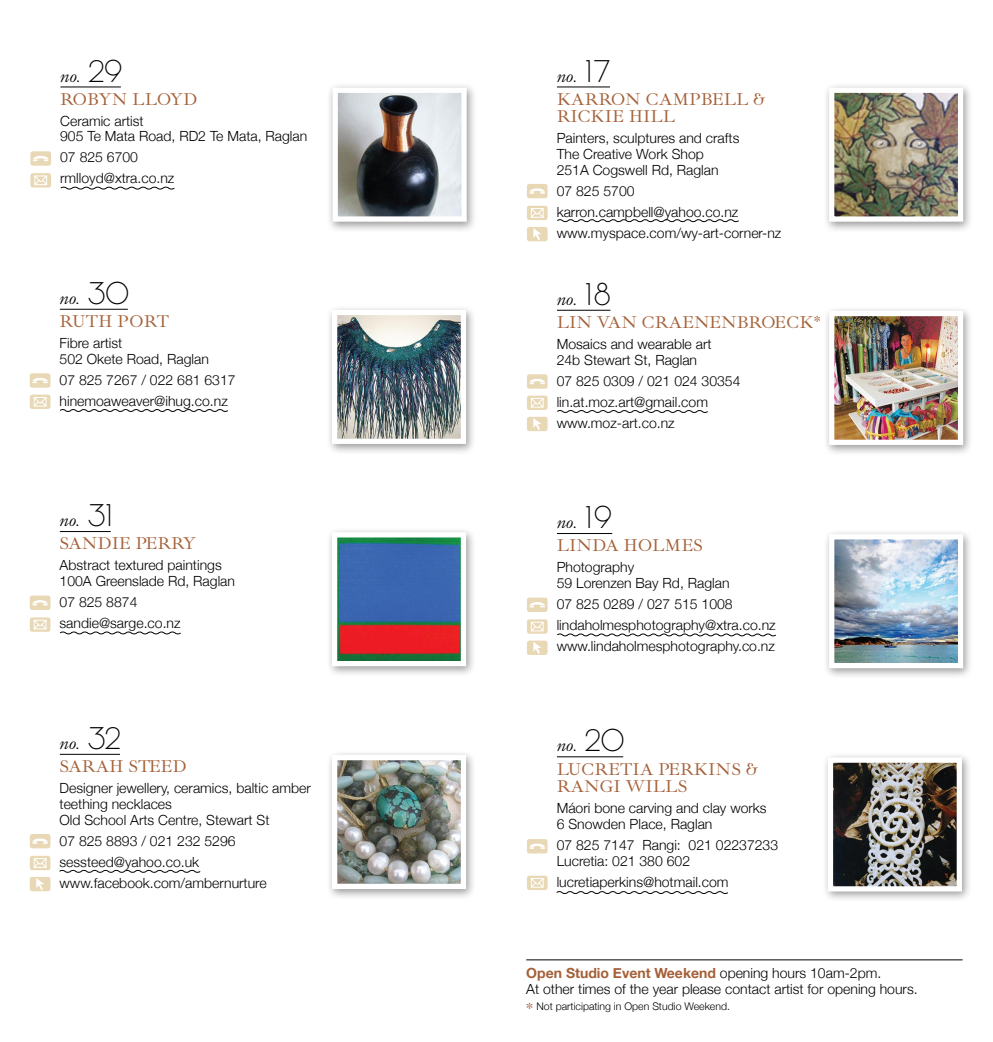
<style>
.page{position:relative;width:993px;height:1042px;background:#fff}
.page>*{position:absolute;margin:0;border:0;box-sizing:border-box;transform-origin:0 0}
.t1{font:17.5px/23.1px "Ibarra Real";color:#a46038}
.t2{font:300 14px/15.8px "Helvetica Neue";color:#000}
.t3{font:300 10.5px "Helvetica Neue";color:#000}
.s1{font-style:italic;color:#000}
.s2{font-family:"Chalet Paris Nineteen Seventy";font-size:31.5px;color:#000}
.s3{font-weight:700;color:#a46038}
.s4{font-family:"Ibarra Real";font-weight:400;font-size:17.5px;color:#a46038}
</style>
<div class="page">
<hr style="left:60px;top:309px;width:68px;height:1px;background:#000">
<div style="left:325px;top:304px;width:158px;height:158px;background:#000;opacity:.4"></div>
<img style="left:329px;top:307px;width:139px;height:139px">
<div style="left:30px;top:373px;width:20px;height:15px;background:#e8d8b5;border-radius:2px"></div>
<svg style="left:33px;top:378px;width:15px;height:5px"></svg>
<div style="left:30px;top:395px;width:20px;height:14px;background:#e8d8b5;border-radius:2px"></div>
<svg style="left:33px;top:397px;width:14px;height:10px"></svg>
<svg style="left:60px;top:409px;width:168px;height:3px"></svg>
<hr style="left:60px;top:531px;width:51px;height:1px;background:#000">
<div style="left:325px;top:526px;width:158px;height:159px;background:#000;opacity:.4"></div>
<svg style="left:329px;top:529px;width:139px;height:140px"></svg>
<div style="left:30px;top:595px;width:20px;height:15px;background:#e8d8b5;border-radius:2px"></div>
<svg style="left:33px;top:600px;width:15px;height:5px"></svg>
<div style="left:30px;top:617px;width:20px;height:15px;background:#e8d8b5;border-radius:2px"></div>
<svg style="left:33px;top:619px;width:14px;height:11px"></svg>
<svg style="left:60px;top:631px;width:121px;height:4px"></svg>
<hr style="left:60px;top:87px;width:61px;height:1px;background:#000">
<div style="left:326px;top:82px;width:158px;height:158px;background:#000;opacity:.4"></div>
<svg style="left:330px;top:85px;width:139px;height:139px;background:#9c9c9d"></svg>
<div style="left:30px;top:151px;width:21px;height:15px;background:#e8d8b5;border-radius:2px"></div>
<svg style="left:33px;top:156px;width:15px;height:5px"></svg>
<div style="left:30px;top:173px;width:21px;height:14px;background:#e8d8b5;border-radius:2px"></div>
<svg style="left:34px;top:175px;width:14px;height:11px"></svg>
<svg style="left:60px;top:186px;width:115px;height:4px"></svg>
<hr style="left:60px;top:754px;width:60px;height:1px;background:#000">
<div style="left:325px;top:749px;width:158px;height:158px;background:#000;opacity:.4"></div>
<img style="left:329px;top:752px;width:139px;height:139px">
<div style="left:30px;top:834px;width:20px;height:14px;background:#e8d8b5;border-radius:2px"></div>
<svg style="left:33px;top:838px;width:15px;height:6px"></svg>
<div style="left:30px;top:856px;width:20px;height:14px;background:#e8d8b5;border-radius:2px"></div>
<svg style="left:33px;top:858px;width:14px;height:10px"></svg>
<svg style="left:59px;top:869px;width:142px;height:4px"></svg>
<hr style="left:556px;top:756px;width:67px;height:1px;background:#000">
<div style="left:821px;top:752px;width:158px;height:158px;background:#000;opacity:.4"></div>
<img style="left:825px;top:755px;width:139px;height:139px">
<div style="left:526px;top:839px;width:21px;height:14px;background:#e8d8b5;border-radius:2px"></div>
<svg style="left:529px;top:843px;width:15px;height:6px"></svg>
<div style="left:526px;top:875px;width:21px;height:15px;background:#e8d8b5;border-radius:2px"></div>
<svg style="left:530px;top:878px;width:14px;height:10px"></svg>
<svg style="left:556px;top:891px;width:172px;height:3px"></svg>
<hr style="left:556px;top:87px;width:53px;height:1px;background:#000">
<div style="left:822px;top:82px;width:158px;height:158px;background:#000;opacity:.4"></div>
<img style="left:826px;top:85px;width:139px;height:139px">
<div style="left:526px;top:184px;width:21px;height:14px;background:#e8d8b5;border-radius:2px"></div>
<svg style="left:529px;top:188px;width:15px;height:6px"></svg>
<div style="left:526px;top:206px;width:21px;height:14px;background:#e8d8b5;border-radius:2px"></div>
<svg style="left:530px;top:208px;width:14px;height:10px"></svg>
<div style="left:526px;top:227px;width:21px;height:14px;background:#e8d8b5;border-radius:2px"></div>
<svg style="left:533px;top:228px;width:8px;height:12px"></svg>
<svg style="left:557px;top:219px;width:182px;height:4px"></svg>
<hr style="left:556px;top:310px;width:54px;height:1px;background:#000">
<div style="left:822px;top:305px;width:158px;height:158px;background:#000;opacity:.4"></div>
<img style="left:826px;top:308px;width:139px;height:139px">
<div style="left:526px;top:374px;width:21px;height:15px;background:#e8d8b5;border-radius:2px"></div>
<svg style="left:529px;top:379px;width:15px;height:5px"></svg>
<div style="left:526px;top:396px;width:21px;height:14px;background:#e8d8b5;border-radius:2px"></div>
<svg style="left:530px;top:398px;width:14px;height:10px"></svg>
<div style="left:526px;top:417px;width:21px;height:14px;background:#e8d8b5;border-radius:2px"></div>
<svg style="left:533px;top:418px;width:8px;height:12px"></svg>
<svg style="left:557px;top:410px;width:151px;height:3px"></svg>
<hr style="left:556px;top:533px;width:56px;height:1px;background:#000">
<div style="left:822px;top:528px;width:158px;height:159px;background:#000;opacity:.4"></div>
<img style="left:826px;top:531px;width:139px;height:140px">
<div style="left:526px;top:597px;width:21px;height:15px;background:#e8d8b5;border-radius:2px"></div>
<svg style="left:529px;top:602px;width:15px;height:5px"></svg>
<div style="left:526px;top:619px;width:21px;height:15px;background:#e8d8b5;border-radius:2px"></div>
<svg style="left:530px;top:621px;width:14px;height:11px"></svg>
<div style="left:526px;top:640px;width:21px;height:15px;background:#e8d8b5;border-radius:2px"></div>
<svg style="left:533px;top:642px;width:8px;height:12px"></svg>
<div style="left:30px;top:877px;width:20px;height:14px;background:#e8d8b5;border-radius:2px"></div>
<svg style="left:36px;top:878px;width:8px;height:12px"></svg>
<svg style="left:557px;top:633px;width:219px;height:4px"></svg>
<hr style="left:526px;top:959px;width:436px;height:1px;background:#000">
<p class="t1" style="left:60px;top:64px;width:138px"><span class="s1">no.</span> <span class="s2">29<br></span>ROBYN LLOYD</p>
<p class="t2" style="left:60px;top:113px;width:248px">Ceramic artist<br>905 Te Mata Road, RD2 Te Mata, Raglan</p>
<p class="t2" style="left:60px;top:147px;width:116px;line-height:21px">07 825 6700 rmlloyd@xtra.co.nz</p>
<p class="t1" style="left:60px;top:287px;width:111px"><span class="s1">no.</span> <span class="s2">30<br></span>RUTH PORT</p>
<p class="t2" style="left:60px;top:335px;width:151px">Fibre artist<br>502 Okete Road, Raglan</p>
<p class="t2" style="left:60px;top:369px;width:177px;line-height:21px">07 825 7267 / 022 681 6317 hinemoaweaver@ihug.co.nz</p>
<p class="t1" style="left:60px;top:509px;width:138px"><span class="s1">no.</span> <span class="s2">31<br></span>SANDIE PERRY</p>
<p class="t2" style="left:60px;top:557px;width:177px">Abstract textured paintings<br>100A Greenslade Rd, Raglan</p>
<p class="t2" style="left:60px;top:591px;width:122px;line-height:21px">07 825 8874 sandie@sarge.co.nz</p>
<p class="t1" style="left:60px;top:732px;width:128px"><span class="s1">no.</span> <span class="s2">32<br></span>SARAH STEED</p>
<p class="t2" style="left:60px;top:780px;width:253px">Designer jewellery, ceramics, baltic amber teething necklaces<br>Old School Arts Centre, Stewart St</p>
<p class="t2" style="left:60px;top:830px;width:208px;line-height:21px">07 825 8893 / 021 232 5296 sessteed@yahoo.co.uk www.facebook.com/ambernurture</p>
<p class="t1" style="left:556px;top:64px;width:211px"><span class="s1">no.</span> <span class="s2">17<br></span>KARRON CAMPBELL &amp;</p>
<p class="t1" style="left:556px;top:105px;width:120px">RICKIE HILL</p>
<p class="t2" style="left:556px;top:130px;width:184px">Painters, sculptures and crafts<br>The Creative Work Shop<br>251A Cogswell Rd, Raglan</p>
<p class="t2" style="left:556px;top:180px;width:226px;line-height:21px">07 825 5700 karron.campbell@yahoo.co.nz www.myspace.com/wy-art-corner-nz</p>
<p class="t1" style="left:556px;top:288px;width:265px"><span class="s1">no.</span> <span class="s2">18<br></span>LIN VAN CRAENENBROECK*</p>
<p class="t2" style="left:556px;top:336px;width:156px">Mosaics and wearable art<br>24b Stewart St, Raglan</p>
<p class="t2" style="left:556px;top:370px;width:185px;line-height:21px">07 825 0309 / 021 024 30354 lin.at.moz.art@gmail.com www.moz-art.co.nz</p>
<p class="t1" style="left:556px;top:511px;width:148px"><span class="s1">no.</span> <span class="s2">19<br></span>LINDA HOLMES</p>
<p class="t2" style="left:556px;top:559px;width:174px">Photography<br>59 Lorenzen Bay Rd, Raglan</p>
<p class="t2" style="left:556px;top:593px;width:220px;line-height:21px">07 825 0289 / 027 515 1008 lindaholmesphotography@xtra.co.nz www.lindaholmesphotography.co.nz</p>
<p class="t1" style="left:556px;top:734px;width:203px"><span class="s1">no.</span> <span class="s2">20<br></span>LUCRETIA PERKINS &amp;</p>
<p class="t1" style="left:556px;top:775px;width:132px">RANGI WILLS</p>
<p class="t2" style="left:556px;top:800px;width:211px">Máori bone carving and clay works<br>6 Snowden Place, Raglan</p>
<p class="t2" style="left:556px;top:836px;width:223px">07 825 7147 Rangi: 021 02237233<br>Lucretia: 021 380 602</p>
<p class="t2" style="left:556px;top:873px;width:173px">lucretiaperkins@hotmail.com</p>
<p class="t2" style="left:526px;top:965px;width:393px"><span class="s3">Open Studio Event Weekend</span> opening hours 10am-2pm.<br>At other times of the year please contact artist for opening hours.</p>
<p class="t3" style="left:526px;top:999px;width:205px"><span class="s4">*</span> Not participating in Open Studio Weekend.</p>
</div>
